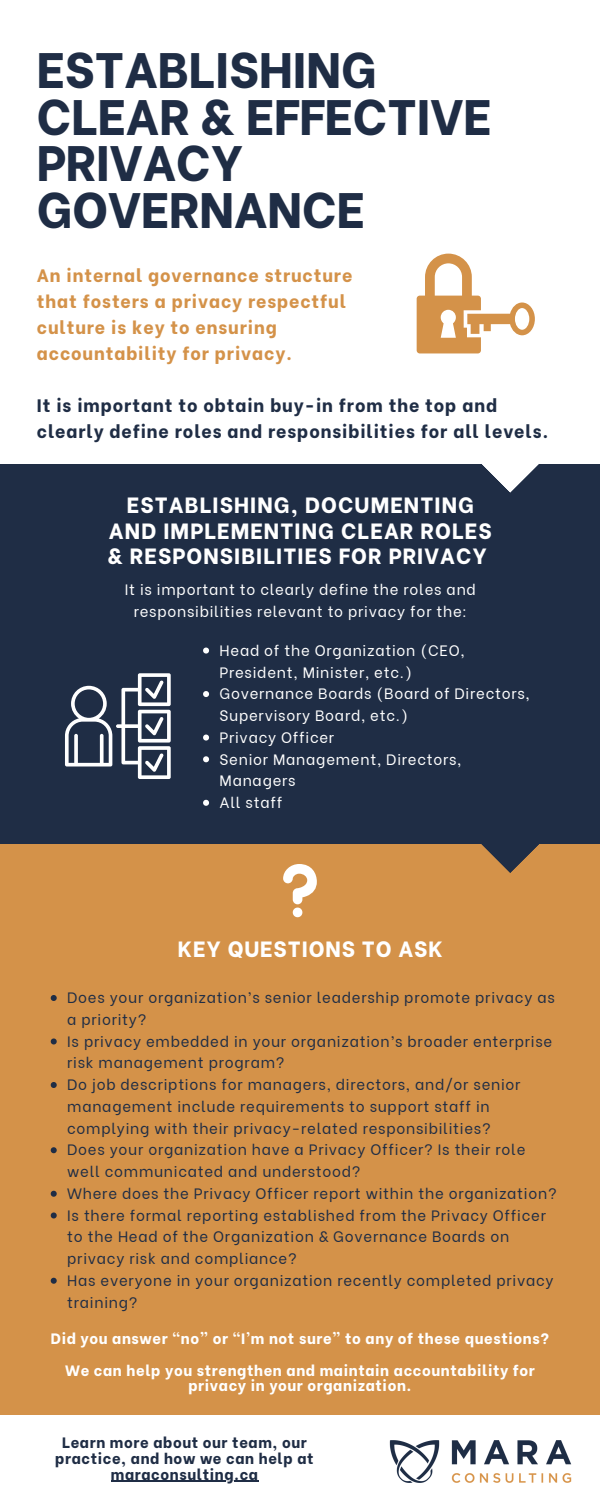
<style>
.page{position:relative;width:600px;height:1500px;background:#fff}
.page>*{position:absolute;margin:0;border:0;box-sizing:border-box;transform-origin:0 0}
.t1{font:800 49.6px/46.5px "Be Vietnam";color:#1f2d45}
.t2{font:800 22px/25.5px "Be Vietnam";letter-spacing:.05em;color:#fff;text-align:center}
.t3{font:800 18px/26.2px "Be Vietnam";letter-spacing:.05em;color:#d49249}
.t4{font:800 18px/26.2px "Be Vietnam";letter-spacing:.05em;color:#1f2d45}
.t5{font:15px/21.8px "Be Vietnam";letter-spacing:.05em;color:#1f2d45}
.t6{font:15px/21.8px "Be Vietnam";letter-spacing:.05em;color:#fff;text-align:center}
.t7{font:800 15px/31.5px "Be Vietnam";letter-spacing:.04em;color:#fff;text-align:center}
.t8{font:800 15px/15.8px "Be Vietnam";letter-spacing:.04em;color:#1f2d45;text-align:center}
</style>
<div class="page">
<div style="left:0;top:464px;width:600px;height:383px;background:#1f2d45"></div>
<div style="left:0;top:844px;width:600px;height:571px;background:#d49249"></div>
<svg style="left:283px;top:864px;width:34px;height:53px"></svg>
<svg style="left:417px;top:254px;width:118px;height:99px"></svg>
<svg style="left:65px;top:673px;width:106px;height:106px"></svg>
<svg style="left:203px;top:648px;width:6px;height:6px"></svg>
<svg style="left:203px;top:691px;width:6px;height:6px"></svg>
<svg style="left:203px;top:735px;width:6px;height:6px"></svg>
<svg style="left:203px;top:756px;width:6px;height:6px"></svg>
<svg style="left:203px;top:800px;width:6px;height:6px"></svg>
<svg style="left:482px;top:464px;width:57px;height:29px"></svg>
<hr style="left:111px;top:1481px;width:148px;height:1px;background:#1f2d45">
<svg style="left:51px;top:995px;width:6px;height:6px"></svg>
<svg style="left:51px;top:1038px;width:6px;height:6px"></svg>
<svg style="left:51px;top:1082px;width:6px;height:6px"></svg>
<svg style="left:51px;top:1147px;width:6px;height:6px"></svg>
<svg style="left:51px;top:1191px;width:6px;height:6px"></svg>
<svg style="left:51px;top:1212px;width:6px;height:6px"></svg>
<svg style="left:51px;top:1278px;width:6px;height:6px"></svg>
<svg style="left:481px;top:844px;width:58px;height:29px"></svg>
<img style="left:389px;top:1440px;width:183px;height:43px">
<h1 class="t1" style="left:37px;top:42px;width:456px">ESTABLISHING<br>CLEAR &amp; EFFECTIVE<br>PRIVACY<br>GOVERNANCE</h1>
<p class="t3" style="left:37px;top:260px;width:317px">An internal governance structure that fosters a privacy respectful culture is key to ensuring accountability for privacy.</p>
<p class="t4" style="left:37px;top:390px;width:513px">It is important to obtain buy-in from the top and clearly define roles and responsibilities for all levels.</p>
<h2 class="t2" style="left:108px;top:490px;width:385px">ESTABLISHING, DOCUMENTING<br>AND IMPLEMENTING CLEAR ROLES &amp; RESPONSIBILITIES FOR PRIVACY</h2>
<p class="t6" style="left:125px;top:577px;width:353px">It is important to clearly define the roles and responsibilities relevant to privacy for the:</p>
<p class="t6" style="left:220px;top:638px;width:312px;text-align:left">Head of the Organization (CEO,<br>President, Minister, etc.)<br>Governance Boards (Board of Directors,<br>Supervisory Board, etc.)<br>Privacy Officer<br>Senior Management, Directors,<br>Managers<br>All staff</p>
<h2 class="t2" style="left:178px;top:934px;width:267px">KEY QUESTIONS TO ASK</h2>
<p class="t5" style="left:67px;top:985px;width:491px">Does your organization’s senior leadership promote privacy as a priority?<br>Is privacy embedded in your organization’s broader enterprise risk management program?<br>Do job descriptions for managers, directors, and/or senior management include requirements to support staff in complying with their privacy-related responsibilities?<br>Does your organization have a Privacy Officer? Is their role well communicated and understood?<br>Where does the Privacy Officer report within the organization?<br>Is there formal reporting established from the Privacy Officer to the Head of the Organization &amp; Governance Boards on privacy risk and compliance?<br>Has everyone in your organization recently completed privacy training?</p>
<p class="t7" style="left:51px;top:1321px;width:500px">Did you answer “no” or “I’m not sure” to any of these questions?<br>We can help you strengthen and maintain accountability for</p>
<p class="t7" style="left:188px;top:1369px;width:225px">privacy in your organization.</p>
<p class="t8" style="left:55px;top:1433px;width:260px">Learn more about our team, our practice, and how we can help at maraconsulting.ca</p>
</div>
